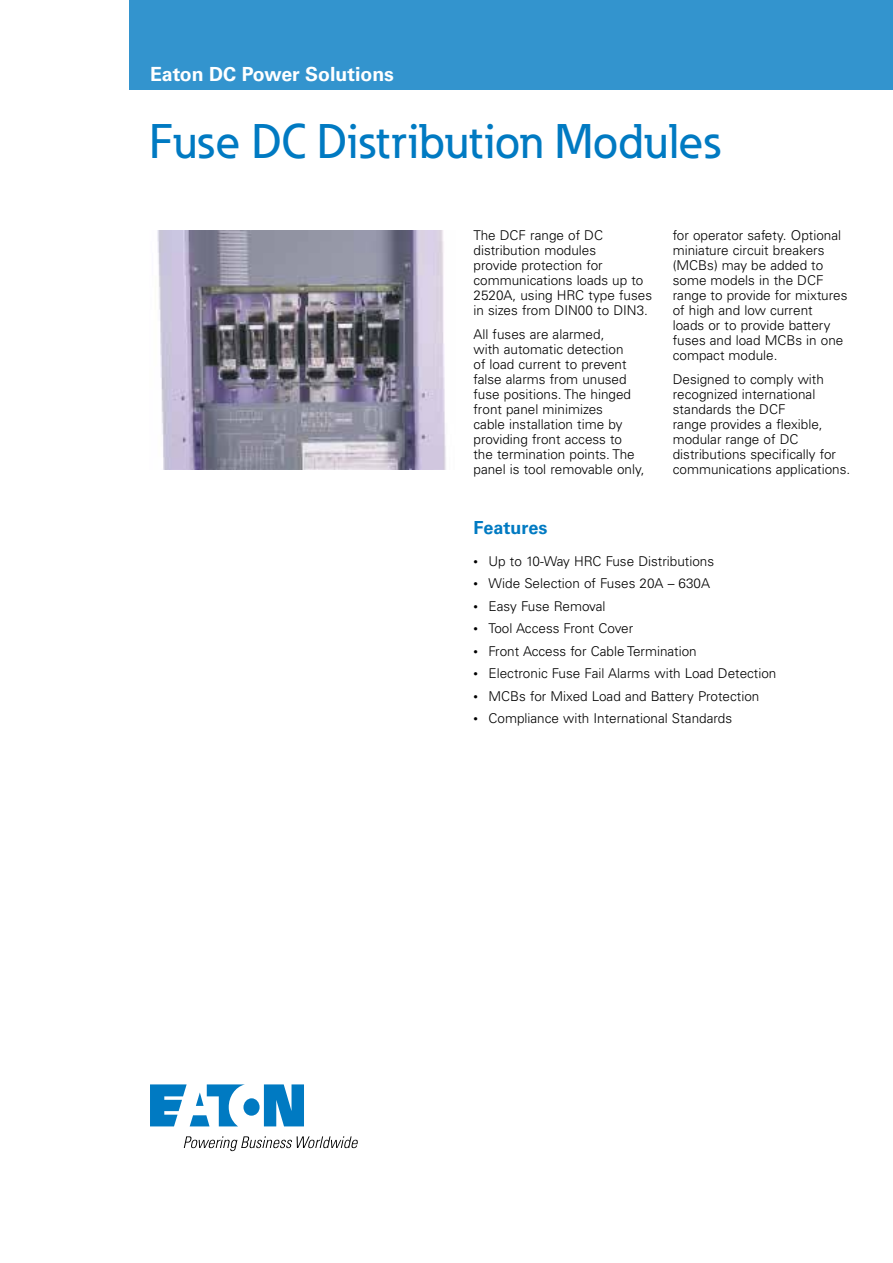
<style>
.page{position:relative;width:893px;height:1263px;background:#fff}
.page>*{position:absolute;margin:0;border:0;box-sizing:border-box;transform-origin:0 0}
.t1{font:500 48px "Eaton";color:#007ac2}
.t2{font:700 19.5px "Univers LT Std";color:#fff}
.t3{font:700 18px "Univers LT Std";color:#007ac2}
.t4{font:300 13.5px/15px "Univers LT Std";color:#000}
.s1{font-size:9px}
</style>
<div class="page">
<svg style="left:150px;top:1084px;width:154px;height:42px"></svg>
<svg style="left:184px;top:1136px;width:174px;height:15px"></svg>
<img style="left:157px;top:230px;width:289px;height:240px">
<div style="left:129px;top:0;width:764px;height:90px;background:#3394ce"></div>
<h2 class="t2" style="left:150px;top:63px;width:246px">Eaton DC Power Solutions</h2>
<h1 class="t1" style="left:149px;top:112px;width:573px">Fuse DC Distribution Modules</h1>
<p class="t4" style="left:473px;top:228px;width:180px">The DCF range of DC distribution modules<br>provide protection for communications loads up to<br>2520A, using HRC type fuses in sizes from DIN00 to DIN3.</p>
<p class="t4" style="left:473px;top:327px;width:173px">All fuses are alarmed,<br>with automatic detection<br>of load current to prevent false alarms from unused fuse positions. The hinged front panel minimizes<br>cable installation time by providing front access to the termination points. The panel is tool removable only,</p>
<p class="t4" style="left:673px;top:228px;width:176px">for operator safety. Optional miniature circuit breakers (MCBs) may be added to some models in the DCF range to provide for mixtures of high and low current loads or to provide battery fuses and load MCBs in one compact module.</p>
<p class="t4" style="left:673px;top:372px;width:179px">Designed to comply with recognized international standards the DCF<br>range provides a flexible, modular range of DC distributions specifically for communications applications.</p>
<h3 class="t3" style="left:473px;top:517px;width:76px">Features</h3>
<p class="t4" style="left:473px;top:553px;width:242px"><span class="s1">•</span> Up to 10-Way HRC Fuse Distributions</p>
<p class="t4" style="left:473px;top:576px;width:238px"><span class="s1">•</span> Wide Selection of Fuses 20A – 630A</p>
<p class="t4" style="left:473px;top:598px;width:133px"><span class="s1">•</span> Easy Fuse Removal</p>
<p class="t4" style="left:473px;top:621px;width:161px"><span class="s1">•</span> Tool Access Front Cover</p>
<p class="t4" style="left:473px;top:643px;width:225px"><span class="s1">•</span> Front Access for Cable Termination</p>
<p class="t4" style="left:473px;top:666px;width:304px"><span class="s1">•</span> Electronic Fuse Fail Alarms with Load Detection</p>
<p class="t4" style="left:473px;top:688px;width:287px"><span class="s1">•</span> MCBs for Mixed Load and Battery Protection</p>
<p class="t4" style="left:473px;top:711px;width:260px"><span class="s1">•</span> Compliance with International Standards</p>
</div>
